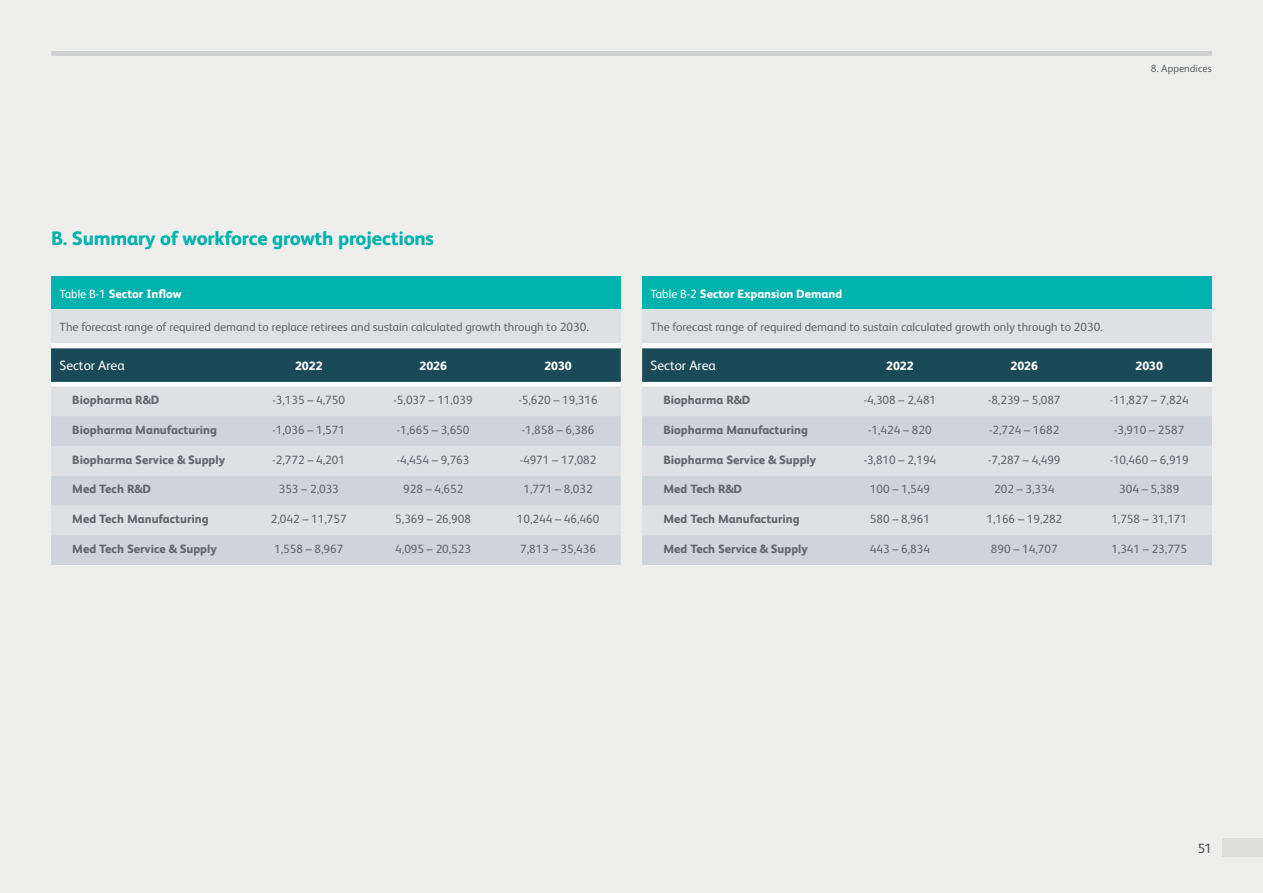
<style>
.page{position:relative;width:1263px;height:893px;background:#eeeeec}
.page>*{position:absolute;margin:0;border:0;box-sizing:border-box;transform-origin:0 0}
.Sub_Section_Header{font:800 19.5px "FS Albert";letter-spacing:-.01em;color:#00b2ad}
.Body_Copy{font:13.5px "FS Albert";color:#fff}
.t1{font:13.5px "FS Albert";color:#51565f}
.Bullets{font:12px "FS Albert";color:#60666c}
.Bullets-2{font:800 12px "FS Albert";color:#60666c}
.Body_Copy-2{font:12px "FS Albert";color:#60666c}
.Bullets-3{font:800 12px "FS Albert";color:#fff}
.t2{font:10.5px "FS Albert";color:#60666c}
.s1{font-weight:400}
</style>
<div class="page">
<div style="left:51px;top:276px;width:570px;height:33px;background:#00b2ad"></div>
<div style="left:51px;top:310px;width:570px;height:106px;background:#dfe0e4"></div>
<svg style="left:51px;top:343px;width:570px;height:43px;background:#4b707b"></svg>
<svg style="left:51px;top:416px;width:570px;height:149px;fill:#cfd4da"></svg>
<hr style="left:51px;top:348px;width:196px;height:1px;background:#fff">
<hr style="left:247px;top:348px;width:124px;height:1px;background:#fff">
<hr style="left:371px;top:348px;width:124px;height:1px;background:#fff">
<hr style="left:495px;top:348px;width:126px;height:1px;background:#fff">
<div style="left:642px;top:276px;width:570px;height:33px;background:#00b2ad"></div>
<div style="left:642px;top:310px;width:570px;height:106px;background:#dfe0e4"></div>
<svg style="left:642px;top:343px;width:570px;height:43px;background:#4b707b"></svg>
<svg style="left:642px;top:416px;width:570px;height:149px;fill:#cfd4da"></svg>
<hr style="left:642px;top:348px;width:196px;height:1px;background:#fff">
<hr style="left:838px;top:348px;width:124px;height:1px;background:#fff">
<hr style="left:962px;top:348px;width:124px;height:1px;background:#fff">
<hr style="left:1086px;top:348px;width:126px;height:1px;background:#fff">
<hr style="left:51px;top:51px;width:1161px;height:4px;background:#d0d1d3">
<p class="t2" style="left:1151px;top:61px;width:62px">8. Appendices</p>
<p class="Sub_Section_Header" style="left:51px;top:224px;width:384px">B. Summary of workforce growth projections</p>
<p class="Bullets-3" style="left:60px;top:285px;width:124px"><span class="s1">Table B-1</span> Sector Inflow</p>
<p class="Body_Copy-2" style="left:60px;top:319px;width:531px">The forecast range of required demand to replace retirees and sustain calculated growth through to 2030.</p>
<p class="Body_Copy" style="left:60px;top:356px;width:67px">Sector Area</p>
<p class="Bullets-3" style="left:295px;top:357px;width:29px">2022</p>
<p class="Bullets-3" style="left:419px;top:357px;width:29px">2026</p>
<p class="Bullets-3" style="left:544px;top:357px;width:29px">2030</p>
<p class="Bullets-2" style="left:72px;top:391px;width:88px">Biopharma R&amp;D</p>
<p class="Bullets" style="left:273px;top:392px;width:74px">-3,135 – 4,750</p>
<p class="Bullets" style="left:394px;top:392px;width:81px">-5,037 – 11,039</p>
<p class="Bullets" style="left:519px;top:392px;width:81px">-5,620 – 19,316</p>
<p class="Bullets-2" style="left:72px;top:421px;width:146px">Biopharma Manufacturing</p>
<p class="Bullets" style="left:273px;top:422px;width:74px">-1,036 – 1,571</p>
<p class="Bullets" style="left:397px;top:422px;width:74px">-1,665 – 3,650</p>
<p class="Bullets" style="left:522px;top:422px;width:74px">-1,858 – 6,386</p>
<p class="Bullets-2" style="left:72px;top:451px;width:154px">Biopharma Service &amp; Supply</p>
<p class="Bullets" style="left:273px;top:452px;width:74px">-2,772 – 4,201</p>
<p class="Bullets" style="left:397px;top:452px;width:74px">-4,454 – 9,763</p>
<p class="Bullets" style="left:520px;top:452px;width:78px">-4971 – 17,082</p>
<p class="Bullets-2" style="left:72px;top:481px;width:80px">Med Tech R&amp;D</p>
<p class="Bullets" style="left:279px;top:481px;width:62px">353 – 2,033</p>
<p class="Bullets" style="left:403px;top:481px;width:62px">928 – 4,652</p>
<p class="Bullets" style="left:523px;top:481px;width:71px">1,771 – 8,032</p>
<p class="Bullets-2" style="left:72px;top:510px;width:138px">Med Tech Manufacturing</p>
<p class="Bullets" style="left:271px;top:511px;width:77px">2,042 – 11,757</p>
<p class="Bullets" style="left:395px;top:511px;width:77px">5,369 – 26,908</p>
<p class="Bullets" style="left:517px;top:511px;width:84px">10,244 – 46,460</p>
<p class="Bullets-2" style="left:72px;top:540px;width:146px">Med Tech Service &amp; Supply</p>
<p class="Bullets" style="left:274px;top:541px;width:71px">1,558 – 8,967</p>
<p class="Bullets" style="left:395px;top:541px;width:77px">4,095 – 20,523</p>
<p class="Bullets" style="left:520px;top:541px;width:77px">7,813 – 35,436</p>
<p class="Bullets-3" style="left:651px;top:285px;width:193px"><span class="s1">Table B-2</span> Sector Expansion Demand</p>
<p class="Body_Copy-2" style="left:651px;top:319px;width:454px">The forecast range of required demand to sustain calculated growth only through to 2030.</p>
<p class="Body_Copy" style="left:651px;top:356px;width:67px">Sector Area</p>
<p class="Bullets-3" style="left:886px;top:357px;width:29px">2022</p>
<p class="Bullets-3" style="left:1011px;top:357px;width:29px">2026</p>
<p class="Bullets-3" style="left:1135px;top:357px;width:29px">2030</p>
<p class="Bullets-2" style="left:663px;top:391px;width:88px">Biopharma R&amp;D</p>
<p class="Bullets" style="left:864px;top:392px;width:74px">-4,308 – 2,481</p>
<p class="Bullets" style="left:988px;top:392px;width:74px">-8,239 – 5,087</p>
<p class="Bullets" style="left:1110px;top:392px;width:81px">-11,827 – 7,824</p>
<p class="Bullets-2" style="left:663px;top:421px;width:146px">Biopharma Manufacturing</p>
<p class="Bullets" style="left:868px;top:422px;width:65px">-1,424 – 820</p>
<p class="Bullets" style="left:989px;top:422px;width:72px">-2,724 – 1682</p>
<p class="Bullets" style="left:1114px;top:422px;width:72px">-3,910 – 2587</p>
<p class="Bullets-2" style="left:663px;top:451px;width:154px">Biopharma Service &amp; Supply</p>
<p class="Bullets" style="left:864px;top:452px;width:74px">-3,810 – 2,194</p>
<p class="Bullets" style="left:988px;top:452px;width:74px">-7,287 – 4,499</p>
<p class="Bullets" style="left:1110px;top:452px;width:81px">-10,460 – 6,919</p>
<p class="Bullets-2" style="left:663px;top:481px;width:80px">Med Tech R&amp;D</p>
<p class="Bullets" style="left:870px;top:481px;width:62px">100 – 1,549</p>
<p class="Bullets" style="left:994px;top:481px;width:62px">202 – 3,334</p>
<p class="Bullets" style="left:1119px;top:481px;width:62px">304 – 5,389</p>
<p class="Bullets-2" style="left:663px;top:510px;width:138px">Med Tech Manufacturing</p>
<p class="Bullets" style="left:870px;top:511px;width:62px">580 – 8,961</p>
<p class="Bullets" style="left:986px;top:511px;width:77px">1,166 – 19,282</p>
<p class="Bullets" style="left:1111px;top:511px;width:77px">1,758 – 31,171</p>
<p class="Bullets-2" style="left:663px;top:540px;width:146px">Med Tech Service &amp; Supply</p>
<p class="Bullets" style="left:870px;top:541px;width:62px">443 – 6,834</p>
<p class="Bullets" style="left:991px;top:541px;width:68px">890 – 14,707</p>
<p class="Bullets" style="left:1111px;top:541px;width:77px">1,341 – 23,775</p>
<p class="t1" style="left:1197px;top:839px;width:16px">51</p>
</div>
